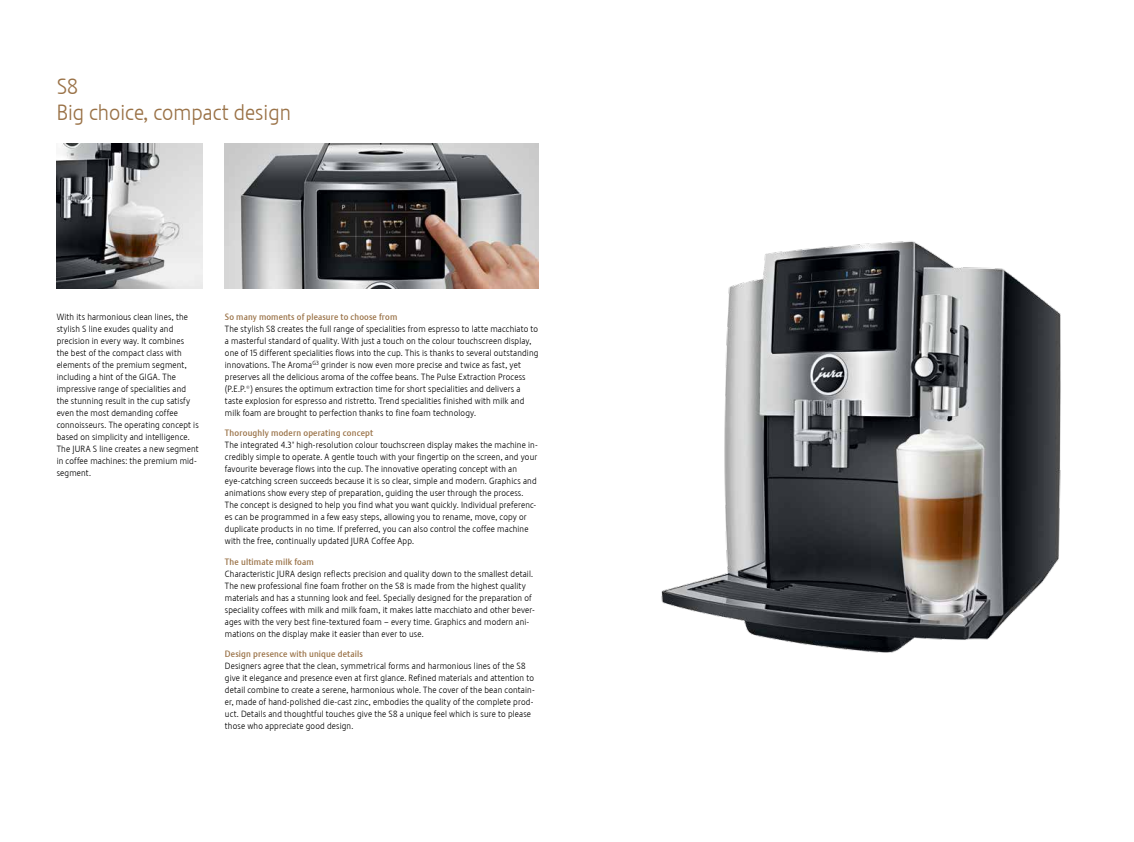
<style>
.page{position:relative;width:1134px;height:842px;background:#fff}
.page>*{position:absolute;margin:0;border:0;box-sizing:border-box;transform-origin:0 0}
.t1{font:22px/26px "Stalemate LF Light";color:#9a7247}
.t2{font:9px/12px "Stalemate LF Light";letter-spacing:.02em;color:#000}
.t3{font:9px "Stalemate LF";letter-spacing:.015em;color:#9a7247}
</style>
<div class="page">
<img style="left:57px;top:143px;width:145px;height:146px">
<img style="left:225px;top:143px;width:314px;height:146px">
<img style="left:661px;top:241px;width:400px;height:412px">
<h1 class="t1" style="left:57px;top:74px;width:236px">S8<br>Big choice, compact design</h1>
<p class="t2" style="left:57px;top:310px;width:144px">With its harmonious clean lines, the stylish S line exudes quality and precision in every way. It combines<br>the best of the compact class with elements of the premium segment, including a hint of the GIGA. The impressive range of specialities and the stunning result in the cup satisfy even the most demanding coffee connoisseurs. The operating concept is based on simplicity and intelligence.<br>The JURA S line creates a new segment in coffee machines: the premium mid&shy;segment.</p>
<p class="t3" style="left:225px;top:311px;width:174px">So many moments of pleasure to choose from</p>
<p class="t2" style="left:225px;top:323px;width:315px">The stylish S8 creates the full range of specialities from espresso to latte macchiato to a masterful standard of quality. With just a touch on the colour touchscreen display, one of 15 different specialities flows into the cup. This is thanks to several outstanding innovations. The Aroma<sup>G3</sup> grinder is now even more precise and twice as fast, yet preserves all the delicious aroma of the coffee beans. The Pulse Extraction Process (P.E.P.®) ensures the optimum extraction time for short specialities and delivers a taste explosion for espresso and ristretto. Trend specialities finished with milk and milk foam are brought to perfection thanks to fine foam technology.</p>
<p class="t3" style="left:225px;top:428px;width:150px">Thoroughly modern operating concept</p>
<p class="t2" style="left:225px;top:439px;width:314px">The integrated 4.3" high-resolution colour touchscreen display makes the machine in&shy;credibly simple to operate. A gentle touch with your fingertip on the screen, and your favourite beverage flows into the cup. The innovative operating concept with an eye-catching screen succeeds because it is so clear, simple and modern. Graphics and animations show every step of preparation, guiding the user through the process.<br>The concept is designed to help you find what you want quickly. Individual preferenc&shy;es can be programmed in a few easy steps, allowing you to rename, move, copy or duplicate products in no time. If preferred, you can also control the coffee machine with the free, continually updated JURA Coffee App.</p>
<p class="t3" style="left:225px;top:556px;width:91px">The ultimate milk foam</p>
<p class="t2" style="left:225px;top:568px;width:312px">Characteristic JURA design reflects precision and quality down to the smallest detail.<br>The new professional fine foam frother on the S8 is made from the highest quality materials and has a stunning look and feel. Specially designed for the preparation of speciality coffees with milk and milk foam, it makes latte macchiato and other bever&shy;ages with the very best fine-textured foam – every time. Graphics and modern ani&shy;mations on the display make it easier than ever to use.</p>
<p class="t3" style="left:225px;top:649px;width:140px">Design presence with unique details</p>
<p class="t2" style="left:225px;top:660px;width:311px">Designers agree that the clean, symmetrical forms and harmonious lines of the S8 give it elegance and presence even at first glance. Refined materials and attention to detail combine to create a serene, harmonious whole. The cover of the bean contain&shy;er, made of hand-polished die-cast zinc, embodies the quality of the complete prod&shy;uct. Details and thoughtful touches give the S8 a unique feel which is sure to please those who appreciate good design.</p>
</div>
